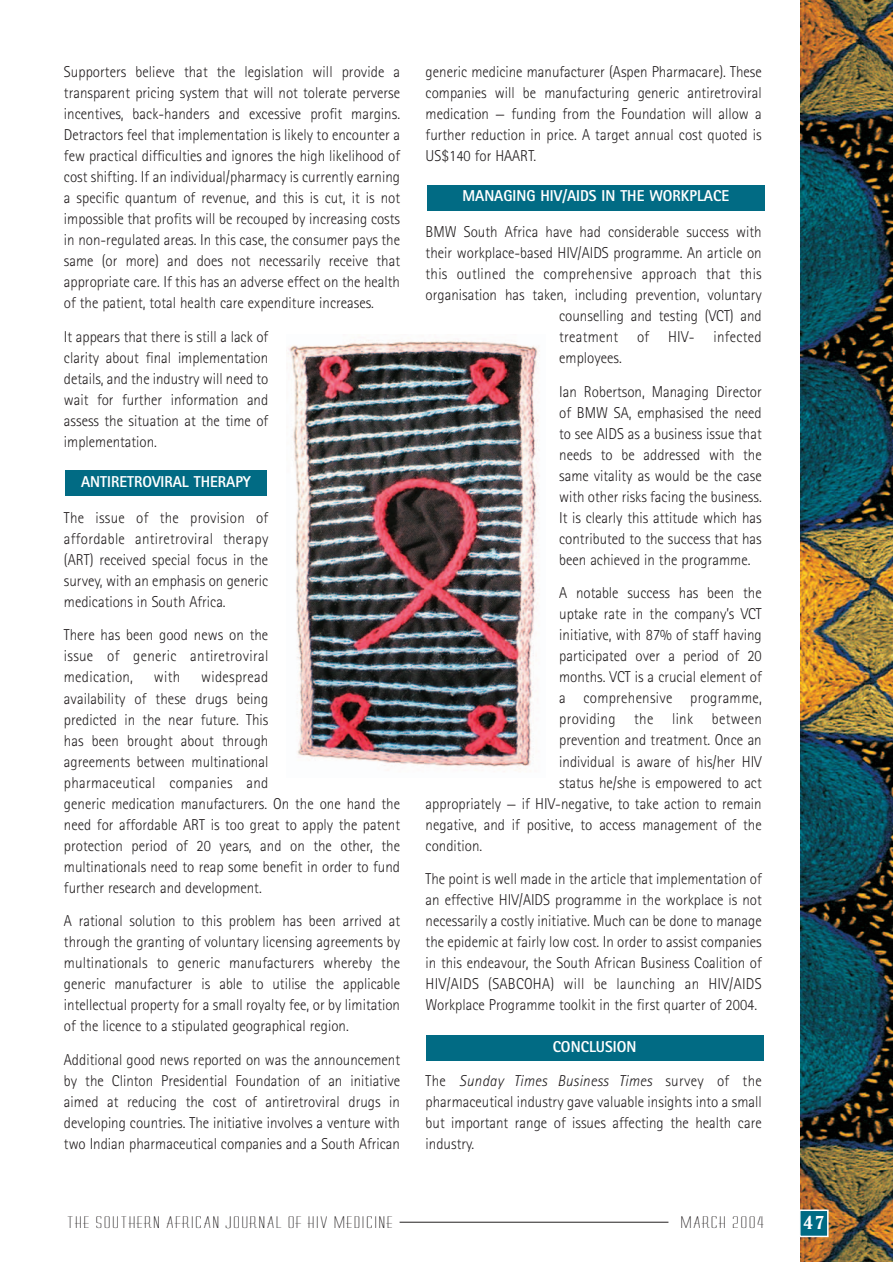
<style>
.page{position:relative;width:893px;height:1262px;background:#fff}
.page>*{position:absolute;margin:0;border:0;box-sizing:border-box;transform-origin:0 0}
.t1{font:700 18px "Emilia";color:#fff}
.t2{font:300 15.75px/21px "Rotis Sans Serif";color:#231f20;text-align:justify;scale:.95 1}
.t3{font:300 15.75px "Rotis Sans Serif";letter-spacing:.02em;color:#231f20;scale:.95 1}
.t4{font:800 15.75px "Rotis Sans Serif";color:#fff;scale:.95 1}
.t5{font:15px "Sunset";letter-spacing:.035em;color:#231f20;scale:2 1}
.s1{font-style:italic}
</style>
<div class="page">
<img style="left:800px;top:0;width:92px;height:1262px">
<div style="left:799px;top:1210px;width:28px;height:26px;background:#016b84"></div>
<div style="left:799px;top:1209px;width:29px;height:28px;border:2px solid #fff"></div>
<hr style="left:399px;top:1221px;width:269px;height:1px;background:#231f20">
<div style="left:65px;top:470px;width:201px;height:26px;background:#016b84"></div>
<div style="left:427px;top:185px;width:337px;height:25px;background:#016b84"></div>
<div style="left:426px;top:1035px;width:337px;height:25px;background:#016b84"></div>
<img style="left:288px;top:340px;width:252px;height:431px">
<p class="t2" style="left:64px;top:63px;width:355px">Supporters believe that the legislation will provide a transparent pricing system that will not tolerate perverse incentives, back-handers and excessive profit margins.<br>Detractors feel that implementation is likely to encounter a few practical difficulties and ignores the high likelihood of cost shifting. If an individual/pharmacy is currently earning a specific quantum of revenue, and this is cut, it is not impossible that profits will be recouped by increasing costs in non-regulated areas. In this case, the consumer pays the same (or more) and does not necessarily receive that appropriate care. If this has an adverse effect on the health of the patient, total health care expenditure increases.</p>
<p class="t2" style="left:64px;top:327px;width:217px">It appears that there is still a lack of clarity about final implementation details, and the industry will need to wait for further information and assess the situation at the time of implementation.</p>
<p class="t4" style="left:81px;top:476px;width:180px">ANTIRETROVIRAL THERAPY</p>
<p class="t2" style="left:64px;top:508px;width:217px">The issue of the provision of affordable antiretroviral therapy (ART) received special focus in the survey, with an emphasis on generic medications in South Africa.</p>
<p class="t2" style="left:64px;top:626px;width:217px">There has been good news on the issue of generic antiretroviral medication,</p>
<p class="t2" style="left:64px;top:668px;width:355px;text-align:left;text-indent:137px">widespread<br>availability of these drugs being<br>predicted in the near future. This<br>has been brought about through<br>agreements between multinational<br>pharmaceutical companies and<br>generic medication manufacturers. On the one hand the need for affordable ART is too great to apply the patent protection period of 20 years, and on the other, the multinationals need to reap some benefit in order to fund further research and development.</p>
<p class="t2" style="left:64px;top:912px;width:355px">A rational solution to this problem has been arrived at through the granting of voluntary licensing agreements by multinationals to generic manufacturers whereby the generic manufacturer is able to utilise the applicable intellectual property for a small royalty fee, or by limitation of the licence to a stipulated geographical region.</p>
<p class="t2" style="left:64px;top:1050px;width:355px">Additional good news reported on was the announcement by the Clinton Presidential Foundation of an initiative aimed at reducing the cost of antiretroviral drugs in developing countries. The initiative involves a venture with two Indian pharmaceutical companies and a South African</p>
<p class="t2" style="left:154px;top:668px;width:29px">with</p>
<p class="t2" style="left:425px;top:63px;width:355px">generic medicine manufacturer (Aspen Pharmacare). These companies will be manufacturing generic antiretroviral medication — funding from the Foundation will allow a further reduction in price. A target annual cost quoted is US$140 for HAART.</p>
<p class="t4" style="left:462px;top:190px;width:282px">MANAGING HIV/AIDS IN THE WORKPLACE</p>
<p class="t2" style="left:425px;top:222px;width:355px">BMW South Africa have had considerable success with</p>
<p class="t2" style="left:425px;top:243px;width:355px">their workplace-based HIV/AIDS programme. An article on</p>
<p class="t3" style="left:425px;top:268px;width:355px">this outlined the comprehensive approach that this</p>
<p class="t2" style="left:425px;top:285px;width:355px">organisation has taken, including prevention, voluntary</p>
<p class="t2" style="left:559px;top:306px;width:215px">counselling and testing (VCT) and</p>
<p class="t3" style="left:559px;top:331px;width:215px">treatment of HIV- infected</p>
<p class="t2" style="left:559px;top:348px;width:67px">employees.</p>
<p class="t2" style="left:559px;top:382px;width:215px">Ian Robertson, Managing Director of BMW SA, emphasised the need to see AIDS as a business issue that needs to be addressed with the same vitality as would be the case with other risks facing the business.<br>It is clearly this attitude which has contributed to the success that has been achieved in the programme.</p>
<p class="t2" style="left:559px;top:584px;width:215px">A notable success has been the</p>
<p class="t2" style="left:559px;top:605px;width:215px">uptake rate in the company’s VCT</p>
<p class="t2" style="left:559px;top:626px;width:215px">initiative, with 87% of staff having</p>
<p class="t2" style="left:559px;top:647px;width:215px">participated over a period of 20</p>
<p class="t2" style="left:559px;top:668px;width:215px">months. VCT is a crucial element of</p>
<p class="t3" style="left:559px;top:692px;width:215px">a comprehensive programme,</p>
<p class="t3" style="left:559px;top:713px;width:215px">providing the link between</p>
<p class="t2" style="left:559px;top:731px;width:215px">prevention and treatment. Once an</p>
<p class="t2" style="left:559px;top:752px;width:215px">individual is aware of his/her HIV</p>
<p class="t2" style="left:559px;top:773px;width:215px">status he/she is empowered to act</p>
<p class="t2" style="left:425px;top:794px;width:355px">appropriately — if HIV-negative, to take action to remain</p>
<p class="t2" style="left:425px;top:815px;width:355px">negative, and if positive, to access management of the</p>
<p class="t2" style="left:425px;top:836px;width:61px">condition.</p>
<p class="t2" style="left:425px;top:870px;width:355px">The point is well made in the article that implementation of an effective HIV/AIDS programme in the workplace is not necessarily a costly initiative. Much can be done to manage the epidemic at fairly low cost. In order to assist companies in this endeavour, the South African Business Coalition of HIV/AIDS (SABCOHA) will be launching an HIV/AIDS Workplace Programme toolkit in the first quarter of 2004.</p>
<p class="t4" style="left:552px;top:1040px;width:90px">CONCLUSION</p>
<p class="t2" style="left:425px;top:1071px;width:355px">The <span class="s1">Sunday Times Business Times</span> survey of the pharmaceutical industry gave valuable insights into a small but important range of issues affecting the health care industry.</p>
<p class="t5" style="left:66px;top:1214px;width:165px">THE SOUTHERN AFRICAN JOURNAL OF HIV MEDICINE</p>
<p class="t5" style="left:680px;top:1214px;width:44px">MARCH 2004</p>
<p class="t1" style="left:802px;top:1215px;width:23px">47</p>
</div>
